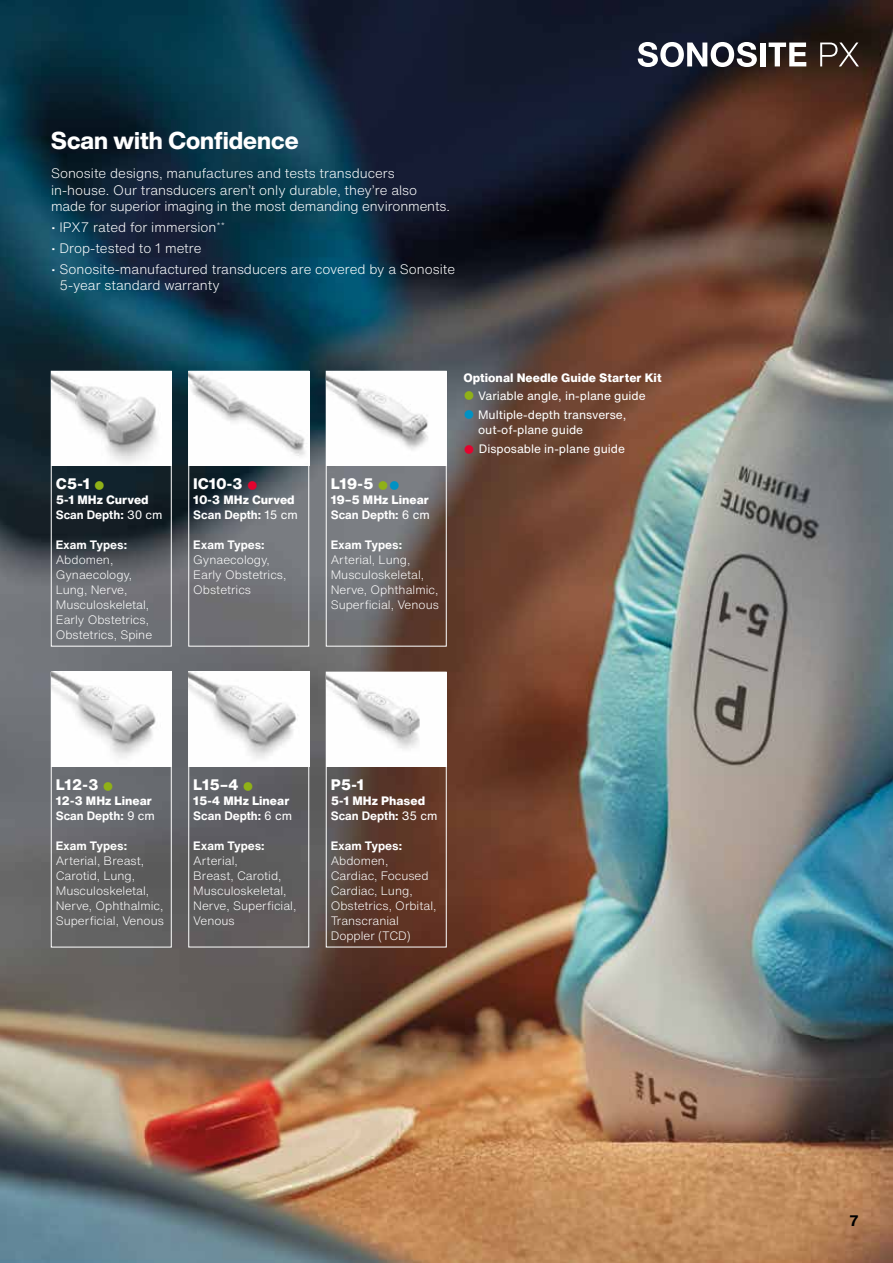
<style>
.page{position:relative;width:893px;height:1263px;background:#fff}
.page>*{position:absolute;margin:0;border:0;box-sizing:border-box;transform-origin:0 0}
.t1{font:800 24px "Helvetica Now Display";color:#fff}
.t2{font:800 15px "Helvetica Now Text";color:#fff}
.t3{font:700 15px "Helvetica Now Text";color:#000}
.t4{font:300 13.5px/16.5px "Helvetica Now Text";color:#fff}
.t5{font:300 12px/15px "Helvetica Now Text";color:#fff}
.t6{font:800 12px/15px "Helvetica Now Text";color:#fff}
.t7{font:12px/15px "Helvetica Now Text";color:#fff}
.t8{font:700 12px "Helvetica Now Text";color:#fff}
.s1{color:#90b117}
.s2{font-weight:700}
.s3{font-weight:400}
.s4{color:#e4032e}
.s5{color:#0092c4}
</style>
<div class="page">
<img style="left:0;top:0;width:893px;height:1263px">
<svg style="left:638px;top:42px;width:119px;height:25px"></svg>
<div style="left:760px;top:43px;width:5px;height:23px;background:#fff"></div>
<svg style="left:769px;top:43px;width:37px;height:23px"></svg>
<svg style="left:820px;top:43px;width:39px;height:23px"></svg>
<div style="left:51px;top:371px;width:120px;height:275px;border:1px solid #fff"></div>
<img style="left:51px;top:371px;width:120px;height:94px">
<div style="left:189px;top:672px;width:120px;height:275px;border:1px solid #fff"></div>
<img style="left:189px;top:672px;width:120px;height:94px">
<div style="left:326px;top:672px;width:120px;height:275px;border:1px solid #fff"></div>
<img style="left:326px;top:672px;width:120px;height:95px">
<div style="left:51px;top:672px;width:120px;height:275px;border:1px solid #fff"></div>
<img style="left:51px;top:672px;width:120px;height:94px">
<div style="left:189px;top:371px;width:120px;height:275px;border:1px solid #fff"></div>
<img style="left:189px;top:371px;width:120px;height:94px">
<div style="left:326px;top:371px;width:120px;height:275px;border:1px solid #fff"></div>
<img style="left:326px;top:371px;width:120px;height:95px">
<h1 class="t1" style="left:51px;top:124px;width:249px">Scan with Confidence</h1>
<p class="t4" style="left:51px;top:165px;width:400px">Sonosite designs, manufactures and tests transducers in-house. Our transducers aren’t only durable, they’re also made for superior imaging in the most demanding environments.</p>
<p class="t4" style="left:51px;top:219px;width:176px">• IPX7 rated for immersion<sup>**</sup></p>
<p class="t4" style="left:51px;top:239px;width:152px">• Drop-tested to 1 metre</p>
<p class="t4" style="left:59px;top:260px;width:397px;text-indent:-8px">• Sonosite-manufactured transducers are covered by a Sonosite<br>5-year standard warranty</p>
<p class="t2" style="left:56px;top:473px;width:51px">C5-1 <span class="s1">●</span></p>
<p class="t6" style="left:56px;top:492px;width:108px">5-1 MHz Curved<br><span class="s2">Scan Depth:</span> <span class="s3">30 cm</span></p>
<p class="t8" style="left:56px;top:536px;width:73px">Exam Types:</p>
<p class="t5" style="left:56px;top:552px;width:98px">Abdomen,<br>Gynaecology,<br>Lung, Nerve,<br>Musculoskeletal,<br>Early Obstetrics,<br>Obstetrics, Spine</p>
<p class="t2" style="left:193px;top:473px;width:66px">IC10-3 <span class="s4">●</span></p>
<p class="t6" style="left:193px;top:492px;width:106px">10-3 MHz Curved<br><span class="s2">Scan Depth:</span> <span class="s3">15 cm</span></p>
<p class="t8" style="left:193px;top:536px;width:73px">Exam Types:</p>
<p class="t5" style="left:193px;top:552px;width:95px">Gynaecology,<br>Early Obstetrics,<br>Obstetrics</p>
<p class="t2" style="left:331px;top:473px;width:71px">L19-5 <span class="s1">●</span><span class="s5">●</span></p>
<p class="t6" style="left:331px;top:492px;width:101px">19–5 MHz Linear<br><span class="s2">Scan Depth:</span> <span class="s3">6 cm</span></p>
<p class="t8" style="left:331px;top:536px;width:73px">Exam Types:</p>
<p class="t5" style="left:331px;top:552px;width:110px">Arterial, Lung,<br>Musculoskeletal,<br>Nerve, Ophthalmic,<br>Superficial, Venous</p>
<p class="t6" style="left:463px;top:369px;width:200px">Optional Needle Guide Starter Kit</p>
<p class="t7" style="left:463px;top:387px;width:184px"><span class="s1">●</span> Variable angle, in-plane guide</p>
<p class="t7" style="left:478px;top:407px;width:150px;text-indent:-15px"><span class="s5">●</span> Multiple-depth transverse, out-of-plane guide</p>
<p class="t7" style="left:463px;top:441px;width:163px"><span class="s4">●</span> Disposable in-plane guide</p>
<p class="t2" style="left:56px;top:773px;width:59px">L12-3 <span class="s1">●</span></p>
<p class="t6" style="left:56px;top:793px;width:101px">12-3 MHz Linear<br><span class="s2">Scan Depth:</span> <span class="s3">9 cm</span></p>
<p class="t8" style="left:56px;top:837px;width:73px">Exam Types:</p>
<p class="t5" style="left:56px;top:853px;width:110px">Arterial, Breast,<br>Carotid, Lung,<br>Musculoskeletal,<br>Nerve, Ophthalmic,<br>Superficial, Venous</p>
<p class="t2" style="left:193px;top:773px;width:62px">L15–4 <span class="s1">●</span></p>
<p class="t6" style="left:193px;top:793px;width:101px">15-4 MHz Linear<br><span class="s2">Scan Depth:</span> <span class="s3">6 cm</span></p>
<p class="t8" style="left:193px;top:837px;width:73px">Exam Types:</p>
<p class="t5" style="left:193px;top:853px;width:105px">Arterial,<br>Breast, Carotid,<br>Musculoskeletal,<br>Nerve, Superficial,<br>Venous</p>
<p class="t2" style="left:331px;top:774px;width:35px">P5-1</p>
<p class="t6" style="left:331px;top:793px;width:108px">5-1 MHz Phased<br><span class="s2">Scan Depth:</span> <span class="s3">35 cm</span></p>
<p class="t8" style="left:331px;top:837px;width:73px">Exam Types:</p>
<p class="t5" style="left:331px;top:853px;width:107px">Abdomen,<br>Cardiac, Focused<br>Cardiac, Lung,<br>Obstetrics, Orbital,<br>Transcranial<br>Doppler (TCD)</p>
<p class="t3" style="left:849px;top:1210px;width:11px">7</p>
</div>
